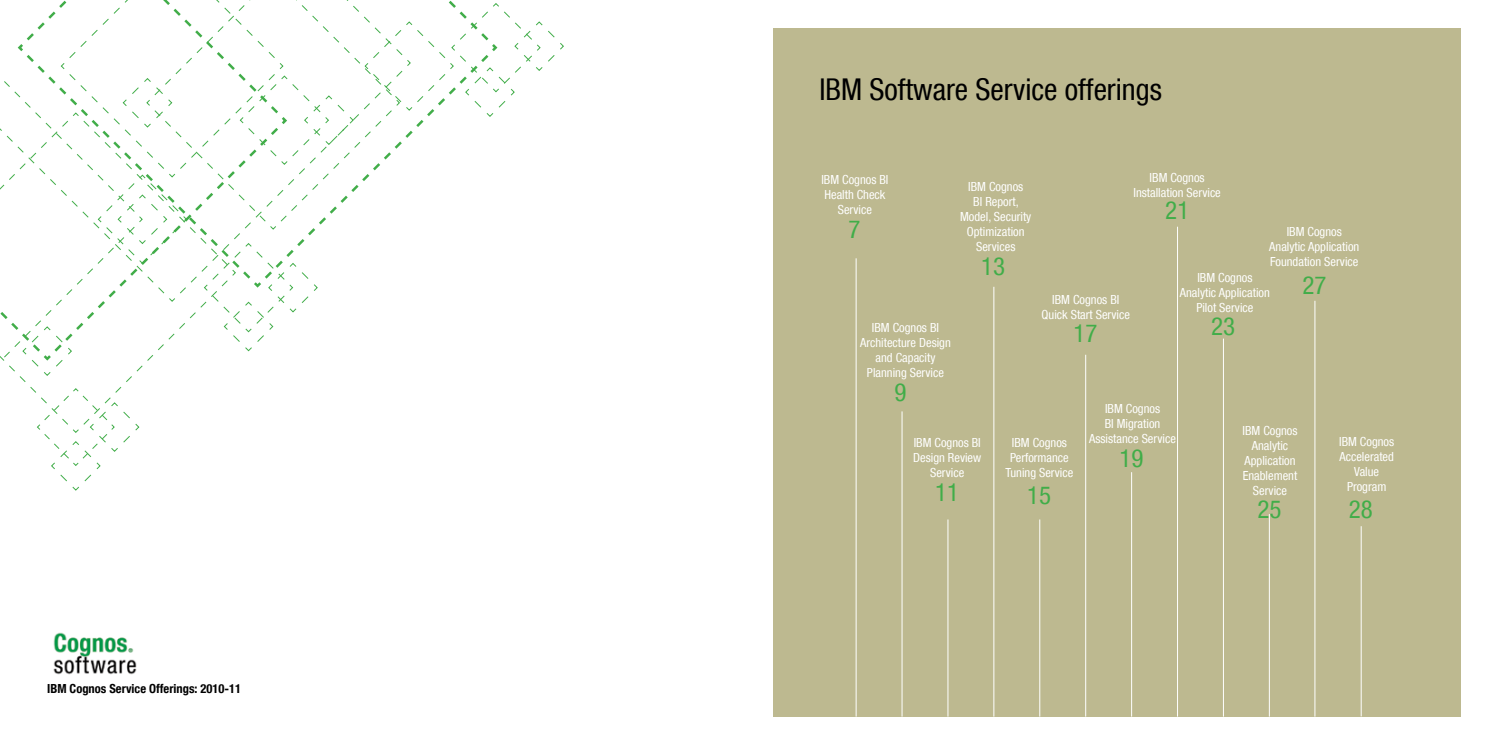
<style>
.page{position:relative;width:1489px;height:745px;background:#fff}
.page>*{position:absolute;margin:0;border:0;box-sizing:border-box;transform-origin:0 0}
.t1{font:condensed 30px "Helvetica Neue LT Com";color:#000}
.t2{font:condensed 25px "Helvetica Neue LT Com";color:#41ad49}
.t3{font:condensed 12.5px/15px "Helvetica Neue LT Com";color:#fff;text-align:center}
.t4{font:700 condensed 12.5px "Helvetica Neue LT Com";color:#000}
</style>
<div class="page">
<div style="left:773px;top:28px;width:687px;height:688px;background:#bdb990"></div>
<svg style="left:0;top:11px;width:564px;height:480px"></svg>
<svg style="left:16px;top:0;width:483px;height:289px"></svg>
<hr style="left:1085px;top:354px;width:1px;height:362px;background:#fff">
<hr style="left:1131px;top:472px;width:1px;height:244px;background:#fff">
<hr style="left:856px;top:258px;width:1px;height:458px;background:#fff">
<hr style="left:1177px;top:226px;width:1px;height:490px;background:#fff">
<hr style="left:901px;top:411px;width:1px;height:305px;background:#fff">
<hr style="left:1223px;top:338px;width:1px;height:378px;background:#fff">
<hr style="left:947px;top:519px;width:1px;height:197px;background:#fff">
<hr style="left:1269px;top:514px;width:1px;height:202px;background:#fff">
<hr style="left:993px;top:287px;width:1px;height:429px;background:#fff">
<hr style="left:1314px;top:300px;width:1px;height:416px;background:#fff">
<hr style="left:1039px;top:519px;width:1px;height:197px;background:#fff">
<hr style="left:1361px;top:526px;width:1px;height:190px;background:#fff">
<img style="left:53px;top:632px;width:84px;height:43px">
<p class="t4" style="left:47px;top:680px;width:195px">IBM Cognos Service Offerings: 2010-11</p>
<h1 class="t1" style="left:819px;top:72px;width:344px">IBM Software Service offerings</h1>
<p class="t3" style="left:821px;top:172px;width:69px">IBM Cognos BI<br>Health Check<br>Service</p>
<p class="t3" style="left:960px;top:179px;width:73px">IBM Cognos<br>BI Report,<br>Model, Security<br>Optimization<br>Services</p>
<h2 class="t2" style="left:848px;top:214px;width:14px">7</h2>
<p class="t3" style="left:860px;top:320px;width:92px">IBM Cognos BI<br>Architecture Design and Capacity<br>Planning Service</p>
<h2 class="t2" style="left:894px;top:377px;width:13px">9</h2>
<h2 class="t2" style="left:981px;top:251px;width:26px">13</h2>
<p class="t3" style="left:1133px;top:170px;width:89px">IBM Cognos<br>Installation Service</p>
<p class="t3" style="left:1041px;top:291px;width:90px">IBM Cognos BI<br>Quick Start Service</p>
<h2 class="t2" style="left:1073px;top:318px;width:26px">17</h2>
<h2 class="t2" style="left:1165px;top:195px;width:26px">21</h2>
<p class="t3" style="left:1269px;top:223px;width:92px">IBM Cognos<br>Analytic Application<br>Foundation Service</p>
<p class="t3" style="left:1180px;top:269px;width:92px">IBM Cognos<br>Analytic Application<br>Pilot Service</p>
<h2 class="t2" style="left:1211px;top:311px;width:26px">23</h2>
<h2 class="t2" style="left:1302px;top:270px;width:25px">27</h2>
<p class="t3" style="left:913px;top:435px;width:70px">IBM Cognos BI<br>Design Review<br>Service</p>
<p class="t3" style="left:1005px;top:435px;width:69px">IBM Cognos<br>Performance<br>Tuning Service</p>
<h2 class="t2" style="left:935px;top:477px;width:26px">11</h2>
<h2 class="t2" style="left:1027px;top:480px;width:26px">15</h2>
<p class="t3" style="left:1089px;top:401px;width:88px">IBM Cognos<br>BI Migration<br>Assistance Service</p>
<h2 class="t2" style="left:1119px;top:443px;width:25px">19</h2>
<p class="t3" style="left:1242px;top:422px;width:57px">IBM Cognos<br>Analytic<br>Application<br>Enablement<br>Service</p>
<p class="t3" style="left:1339px;top:434px;width:57px">IBM Cognos<br>Accelerated<br>Value<br>Program</p>
<h2 class="t2" style="left:1257px;top:494px;width:26px">25</h2>
<h2 class="t2" style="left:1349px;top:494px;width:25px">28</h2>
</div>
